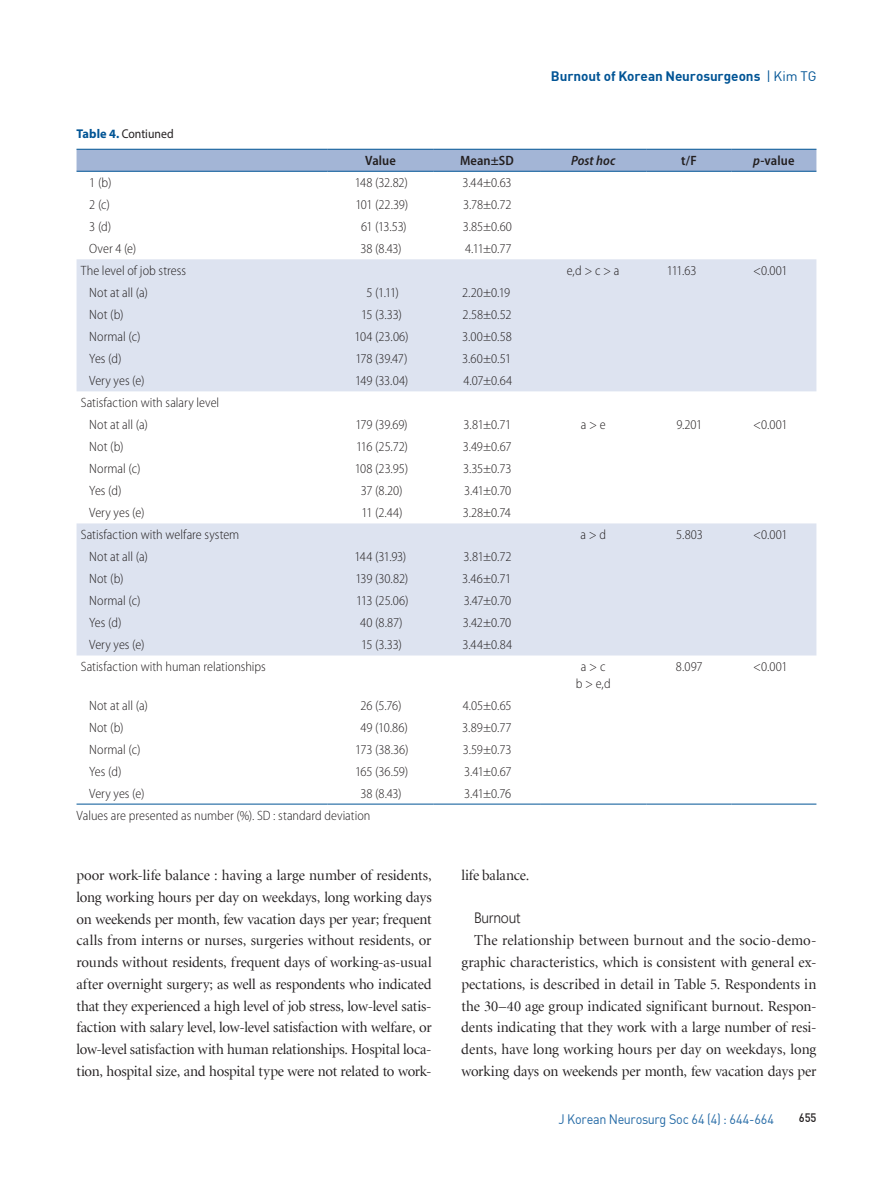
<style>
.page{position:relative;width:893px;height:1191px;background:#fff}
.page>*{position:absolute;margin:0;border:0;box-sizing:border-box;transform-origin:0 0}
.t1{font:15px/21.8px "Minion LT Display";letter-spacing:-.015em;color:#231f20;text-align:justify}
.t2{font:300 15px "Segoe UI";letter-spacing:-.015em;color:#231f20;scale:.93 1}
.t3{font:300 semi-condensed 13.5px/22px "Myriad Pro";color:#231f20}
.t4{font:700 13.5px "DIN";letter-spacing:-.005em;color:#005495}
.t5{font:13.5px "DIN";letter-spacing:-.015em;color:#2369a5;scale:.93 1}
.t6{font:600 semi-condensed 13.5px "Myriad Pro";letter-spacing:.005em;color:#231f20}
.t7{font:italic 600 semi-condensed 13.5px "Myriad Pro";letter-spacing:.005em;color:#231f20}
.t8{font:12.75px "Myriad Pro";color:#231f20;scale:.92 1}
.t9{font:12px "Dinmed";color:#231f20;scale:.93 1}
.s1{font-weight:700;color:#005495}
.s2{font-weight:400}
.s3{font-style:italic}
</style>
<div class="page">
<div style="left:77px;top:150px;width:739px;height:21px;background:#a3b5d6"></div>
<svg style="left:77px;top:259px;width:739px;height:396px;fill:#dde3f0"></svg>
<hr style="left:77px;top:149px;width:250px;height:1px;background:#005495">
<hr style="left:327px;top:149px;width:107px;height:1px;background:#005495">
<hr style="left:434px;top:149px;width:106px;height:1px;background:#005495">
<hr style="left:540px;top:149px;width:106px;height:1px;background:#005495">
<hr style="left:646px;top:149px;width:85px;height:1px;background:#005495">
<hr style="left:731px;top:149px;width:85px;height:1px;background:#005495">
<hr style="left:77px;top:171px;width:250px;height:1px;background:#005495">
<hr style="left:327px;top:171px;width:107px;height:1px;background:#005495">
<hr style="left:434px;top:171px;width:106px;height:1px;background:#005495">
<hr style="left:540px;top:171px;width:106px;height:1px;background:#005495">
<hr style="left:646px;top:171px;width:85px;height:1px;background:#005495">
<hr style="left:731px;top:171px;width:85px;height:1px;background:#005495">
<hr style="left:77px;top:803px;width:250px;height:1px;background:#005495">
<hr style="left:327px;top:803px;width:107px;height:1px;background:#005495">
<hr style="left:434px;top:803px;width:106px;height:1px;background:#005495">
<hr style="left:540px;top:803px;width:106px;height:1px;background:#005495">
<hr style="left:646px;top:803px;width:85px;height:1px;background:#005495">
<hr style="left:731px;top:803px;width:85px;height:1px;background:#005495">
<p class="t8" style="left:77px;top:126px;width:107px"><span class="s1">Table 4.</span> Contiuned</p>
<p class="t4" style="left:551px;top:68px;width:267px">Burnout of Korean Neurosurgeons <span class="s2">| Kim TG</span></p>
<p class="t6" style="left:365px;top:152px;width:32px">Value</p>
<p class="t6" style="left:460px;top:152px;width:55px">Mean±SD</p>
<p class="t7" style="left:571px;top:152px;width:46px">Post hoc</p>
<p class="t6" style="left:681px;top:152px;width:17px">t/F</p>
<p class="t6" style="left:753px;top:152px;width:43px"><span class="s3">p</span>-value</p>
<p class="t3" style="left:89px;top:171px;width:24px">1 (b)</p>
<p class="t3" style="left:355px;top:171px;width:55px">148 (32.82)</p>
<p class="t3" style="left:462px;top:171px;width:51px">3.44±0.63</p>
<p class="t3" style="left:89px;top:193px;width:22px">2 (c)</p>
<p class="t3" style="left:355px;top:193px;width:54px">101 (22.39)</p>
<p class="t3" style="left:463px;top:193px;width:50px">3.78±0.72</p>
<p class="t3" style="left:89px;top:215px;width:24px">3 (d)</p>
<p class="t3" style="left:361px;top:215px;width:47px">61 (13.53)</p>
<p class="t3" style="left:463px;top:215px;width:51px">3.85±0.60</p>
<p class="t3" style="left:89px;top:237px;width:49px">Over 4 (e)</p>
<p class="t3" style="left:360px;top:237px;width:43px">38 (8.43)</p>
<p class="t3" style="left:465px;top:237px;width:48px">4.11±0.77</p>
<p class="t3" style="left:81px;top:259px;width:107px">The level of job stress</p>
<p class="t3" style="left:567px;top:259px;width:54px">e,d &gt; c &gt; a</p>
<p class="t3" style="left:667px;top:259px;width:31px">111.63</p>
<p class="t3" style="left:753px;top:259px;width:36px">&lt;0.001</p>
<p class="t3" style="left:89px;top:281px;width:60px">Not at all (a)</p>
<p class="t3" style="left:366px;top:281px;width:34px">5 (1.11)</p>
<p class="t3" style="left:462px;top:281px;width:49px">2.20±0.19</p>
<p class="t3" style="left:89px;top:303px;width:36px">Not (b)</p>
<p class="t3" style="left:361px;top:303px;width:42px">15 (3.33)</p>
<p class="t3" style="left:463px;top:303px;width:51px">2.58±0.52</p>
<p class="t3" style="left:89px;top:325px;width:53px">Normal (c)</p>
<p class="t3" style="left:355px;top:325px;width:56px">104 (23.06)</p>
<p class="t3" style="left:462px;top:325px;width:51px">3.00±0.58</p>
<p class="t3" style="left:89px;top:347px;width:34px">Yes (d)</p>
<p class="t3" style="left:355px;top:347px;width:54px">178 (39.47)</p>
<p class="t3" style="left:462px;top:347px;width:51px">3.60±0.51</p>
<p class="t3" style="left:89px;top:369px;width:57px">Very yes (e)</p>
<p class="t3" style="left:355px;top:369px;width:55px">149 (33.04)</p>
<p class="t3" style="left:463px;top:369px;width:50px">4.07±0.64</p>
<p class="t3" style="left:89px;top:391px;width:131px;text-indent:-9px">Satisfaction with salary level<br>Not at all (a)</p>
<p class="t3" style="left:355px;top:413px;width:54px">179 (39.69)</p>
<p class="t3" style="left:464px;top:413px;width:49px">3.81±0.71</p>
<p class="t3" style="left:581px;top:413px;width:26px">a &gt; e</p>
<p class="t3" style="left:676px;top:413px;width:27px">9.201</p>
<p class="t3" style="left:753px;top:413px;width:36px">&lt;0.001</p>
<p class="t3" style="left:89px;top:435px;width:36px">Not (b)</p>
<p class="t3" style="left:356px;top:435px;width:53px">116 (25.72)</p>
<p class="t3" style="left:463px;top:435px;width:50px">3.49±0.67</p>
<p class="t3" style="left:89px;top:457px;width:53px">Normal (c)</p>
<p class="t3" style="left:355px;top:457px;width:55px">108 (23.95)</p>
<p class="t3" style="left:463px;top:457px;width:50px">3.35±0.73</p>
<p class="t3" style="left:89px;top:479px;width:34px">Yes (d)</p>
<p class="t3" style="left:361px;top:479px;width:43px">37 (8.20)</p>
<p class="t3" style="left:464px;top:479px;width:49px">3.41±0.70</p>
<p class="t3" style="left:89px;top:501px;width:57px">Very yes (e)</p>
<p class="t3" style="left:362px;top:501px;width:42px">11 (2.44)</p>
<p class="t3" style="left:463px;top:501px;width:50px">3.28±0.74</p>
<p class="t3" style="left:81px;top:523px;width:160px">Satisfaction with welfare system</p>
<p class="t3" style="left:580px;top:523px;width:27px">a &gt; d</p>
<p class="t3" style="left:676px;top:523px;width:28px">5.803</p>
<p class="t3" style="left:753px;top:523px;width:36px">&lt;0.001</p>
<p class="t3" style="left:89px;top:545px;width:60px">Not at all (a)</p>
<p class="t3" style="left:354px;top:545px;width:53px">144 (31.93)</p>
<p class="t3" style="left:464px;top:545px;width:49px">3.81±0.72</p>
<p class="t3" style="left:89px;top:567px;width:36px">Not (b)</p>
<p class="t3" style="left:355px;top:567px;width:55px">139 (30.82)</p>
<p class="t3" style="left:462px;top:567px;width:50px">3.46±0.71</p>
<p class="t3" style="left:89px;top:589px;width:53px">Normal (c)</p>
<p class="t3" style="left:356px;top:589px;width:54px">113 (25.06)</p>
<p class="t3" style="left:464px;top:589px;width:49px">3.47±0.70</p>
<p class="t3" style="left:89px;top:611px;width:34px">Yes (d)</p>
<p class="t3" style="left:360px;top:611px;width:44px">40 (8.87)</p>
<p class="t3" style="left:463px;top:611px;width:50px">3.42±0.70</p>
<p class="t3" style="left:89px;top:633px;width:57px">Very yes (e)</p>
<p class="t3" style="left:361px;top:633px;width:42px">15 (3.33)</p>
<p class="t3" style="left:462px;top:633px;width:51px">3.44±0.84</p>
<p class="t3" style="left:81px;top:655px;width:187px">Satisfaction with human relationships</p>
<p class="t3" style="left:576px;top:658px;width:37px;line-height:16.5px;text-align:center">a &gt; c<br>b &gt; e,d</p>
<p class="t3" style="left:676px;top:655px;width:28px">8.097</p>
<p class="t3" style="left:753px;top:655px;width:36px">&lt;0.001</p>
<p class="t3" style="left:89px;top:694px;width:60px">Not at all (a)</p>
<p class="t3" style="left:361px;top:694px;width:43px">26 (5.76)</p>
<p class="t3" style="left:463px;top:694px;width:50px">4.05±0.65</p>
<p class="t3" style="left:89px;top:716px;width:36px">Not (b)</p>
<p class="t3" style="left:361px;top:716px;width:49px">49 (10.86)</p>
<p class="t3" style="left:462px;top:716px;width:51px">3.89±0.77</p>
<p class="t3" style="left:89px;top:738px;width:53px">Normal (c)</p>
<p class="t3" style="left:355px;top:738px;width:55px">173 (38.36)</p>
<p class="t3" style="left:463px;top:738px;width:50px">3.59±0.73</p>
<p class="t3" style="left:89px;top:760px;width:34px">Yes (d)</p>
<p class="t3" style="left:355px;top:760px;width:55px">165 (36.59)</p>
<p class="t3" style="left:464px;top:760px;width:49px">3.41±0.67</p>
<p class="t3" style="left:89px;top:782px;width:57px">Very yes (e)</p>
<p class="t3" style="left:360px;top:782px;width:43px">38 (8.43)</p>
<p class="t3" style="left:464px;top:782px;width:48px">3.41±0.76</p>
<p class="t3" style="left:77px;top:804px;width:295px">Values are presented as number (%). SD : standard deviation</p>
<p class="t1" style="left:76px;top:865px;width:357px">poor work-life balance : having a large number of residents, long working hours per day on weekdays, long working days on weekends per month, few vacation days per year; frequent calls from interns or nurses, surgeries without residents, or rounds without residents, frequent days of working-as-usual after overnight surgery; as well as respondents who indicated that they experienced a high level of job stress, low-level satis&shy;faction with salary level, low-level satisfaction with welfare, or low-level satisfaction with human relationships. Hospital loca&shy;tion, hospital size, and hospital type were not related to work-</p>
<p class="t1" style="left:461px;top:865px;width:69px">life balance.</p>
<p class="t2" style="left:474px;top:903px;width:52px">Burnout</p>
<p class="t1" style="left:461px;top:930px;width:357px;text-indent:13px">The relationship between burnout and the socio-demo&shy;graphic characteristics, which is consistent with general ex&shy;pectations, is described in detail in Table 5. Respondents in the 30–40 age group indicated significant burnout. Respon&shy;dents indicating that they work with a large number of resi&shy;dents, have long working hours per day on weekdays, long working days on weekends per month, few vacation days per</p>
<p class="t5" style="left:559px;top:1110px;width:233px">J Korean Neurosurg Soc 64 (4) : 644-664</p>
<p class="t9" style="left:799px;top:1109px;width:21px">655</p>
</div>
